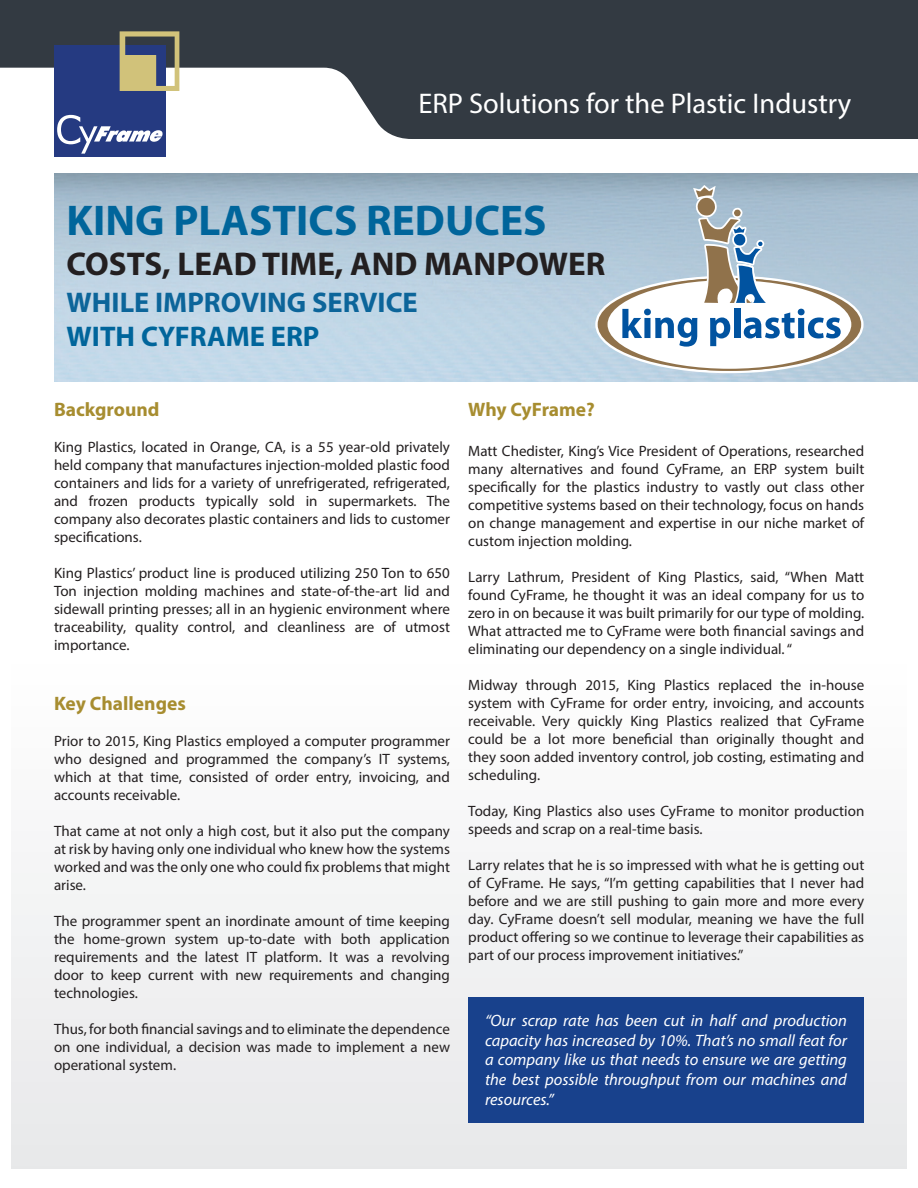
<style>
.page{position:relative;width:918px;height:1188px;background:#fff}
.page>*{position:absolute;margin:0;border:0;box-sizing:border-box;transform-origin:0 0}
.t1{font:700 43.2px "Myriad Pro";color:#00659b}
.t2{font:700 33px "Myriad Pro";color:#231f20}
.t3{font:28.5px "Myriad Pro";color:#fff}
.t4{font:700 28.5px "Myriad Pro";color:#0c659a}
.t5{font:700 28.5px "Myriad Pro";color:#00659b}
.t6{font:700 19.5px "Myriad Pro";color:#a78d30}
.t7{font:italic 16.5px/19.8px "Myriad Pro";color:#fff;text-align:justify}
.t8{font:15px/18px "Myriad Pro";color:#231f20;text-align:justify}
</style>
<div class="page">
<svg style="left:0;top:0;width:918px;height:139px;fill:#333a42"></svg>
<div style="left:54px;top:46px;width:111px;height:111px;background:#253a81"></div>
<svg style="left:120px;top:31px;width:59px;height:60px"></svg>
<svg style="left:57px;top:115px;width:106px;height:39px"></svg>
<div style="left:12px;top:463px;width:894px;height:705px;background:linear-gradient(to bottom,#fff,#e9eaeb)"></div>
<img style="left:54px;top:173px;width:864px;height:208px">
<div style="left:599px;top:279px;width:261px;height:91px;background:#90724b;border-radius:50%"></div>
<div style="left:607px;top:279px;width:245px;height:91px;background:#fff;border-radius:50%"></div>
<svg style="left:622px;top:184px;width:219px;height:163px"></svg>
<div style="left:468px;top:997px;width:396px;height:126px;background:#18418c"></div>
<h3 class="t3" style="left:418px;top:86px;width:434px">ERP Solutions for the Plastic Industry</h3>
<p class="t1" style="left:67px;top:192px;width:481px">KING PLASTICS REDUCES</p>
<p class="t2" style="left:67px;top:242px;width:540px">COSTS, LEAD TIME, AND MANPOWER</p>
<p class="t4" style="left:67px;top:283px;width:353px">WHILE IMPROVING SERVICE</p>
<p class="t5" style="left:67px;top:318px;width:254px">WITH CYFRAME ERP</p>
<p class="t6" style="left:54px;top:397px;width:107px">Background</p>
<p class="t8" style="left:54px;top:438px;width:398px">King Plastics, located in Orange, CA, is a 55 year-old privately held company that manufactures injection-molded plastic food containers and lids for a variety of unrefrigerated, refrigerated, and frozen products typically sold in supermarkets. The company also decorates plastic containers and lids to customer specifications.</p>
<p class="t8" style="left:54px;top:564px;width:398px">King Plastics’ product line is produced utilizing 250 Ton to 650<br>Ton injection molding machines and state-of-the-art lid and sidewall printing presses; all in an hygienic environment where traceability, quality control, and cleanliness are of utmost importance.</p>
<p class="t6" style="left:54px;top:690px;width:133px">Key Challenges</p>
<p class="t8" style="left:54px;top:731px;width:398px">Prior to 2015, King Plastics employed a computer programmer who designed and programmed the company’s IT systems, which at that time, consisted of order entry, invoicing, and accounts receivable.</p>
<p class="t8" style="left:54px;top:821px;width:397px">That came at not only a high cost, but it also put the company at risk by having only one individual who knew how the systems worked and was the only one who could fix problems that might arise.</p>
<p class="t8" style="left:54px;top:911px;width:398px">The programmer spent an inordinate amount of time keeping the home-grown system up-to-date with both application requirements and the latest IT platform. It was a revolving door to keep current with new requirements and changing technologies.</p>
<p class="t8" style="left:54px;top:1019px;width:398px">Thus, for both financial savings and to eliminate the dependence on one individual, a decision was made to implement a new operational system.</p>
<p class="t6" style="left:468px;top:397px;width:128px">Why CyFrame?</p>
<p class="t8" style="left:468px;top:442px;width:398px">Matt Chedister, King’s Vice President of Operations, researched many alternatives and found CyFrame, an ERP system built specifically for the plastics industry to vastly out class other competitive systems based on their technology, focus on hands on change management and expertise in our niche market of custom injection molding.</p>
<p class="t8" style="left:468px;top:568px;width:398px">Larry Lathrum, President of King Plastics, said, “When Matt found CyFrame, he thought it was an ideal company for us to zero in on because it was built primarily for our type of molding.<br>What attracted me to CyFrame were both financial savings and eliminating our dependency on a single individual. “</p>
<p class="t8" style="left:468px;top:676px;width:398px">Midway through 2015, King Plastics replaced the in-house system with CyFrame for order entry, invoicing, and accounts receivable. Very quickly King Plastics realized that CyFrame could be a lot more beneficial than originally thought and they soon added inventory control, job costing, estimating and scheduling.</p>
<p class="t8" style="left:468px;top:802px;width:398px">Today, King Plastics also uses CyFrame to monitor production speeds and scrap on a real-time basis.</p>
<p class="t8" style="left:468px;top:856px;width:398px">Larry relates that he is so impressed with what he is getting out of CyFrame. He says, “I’m getting capabilities that I never had before and we are still pushing to gain more and more every day. CyFrame doesn’t sell modular, meaning we have the full product offering so we continue to leverage their capabilities as part of our process improvement initiatives.”</p>
<p class="t7" style="left:485px;top:1010px;width:364px">“Our scrap rate has been cut in half and production capacity has increased by 10%. That’s no small feat for a company like us that needs to ensure we are getting the best possible throughput from our machines and resources.”</p>
</div>
